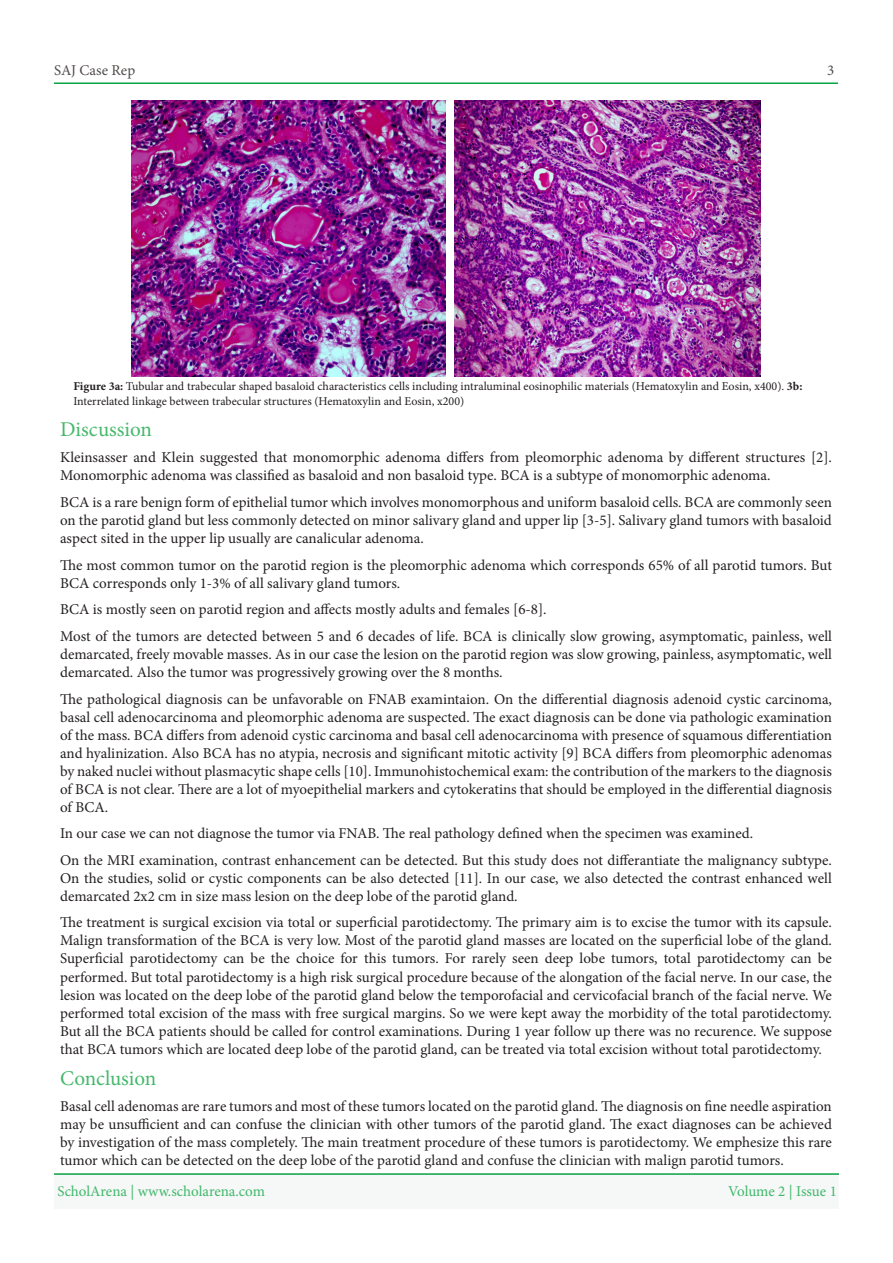
<style>
.page{position:relative;width:893px;height:1263px;background:#fff}
.page>*{position:absolute;margin:0;border:0;box-sizing:border-box;transform-origin:0 0}
.t1{font:21px "Minion Pro";letter-spacing:-.005em;color:#45b86b}
.t2{font:15px/18px "Minion Pro";color:#231f20;text-align:justify}
.t3{font:15px "Minion Pro";letter-spacing:-.005em;color:#40b86b}
.t4{font:15px "Minion Pro";color:#524c4c}
.t5{font:12px/14.4px "Minion Pro";color:#231f20}
.s1{font-weight:700}
</style>
<div class="page">
<img style="left:132px;top:100px;width:313px;height:276px">
<img style="left:455px;top:100px;width:305px;height:276px">
<hr style="left:54px;top:82px;width:784px;height:2px;background:#0aa345">
<div style="left:54px;top:1174px;width:785px;height:35px;background:#f6f7f7"></div>
<hr style="left:54px;top:1173px;width:785px;height:2px;background:#0aa345">
<p class="t4" style="left:54px;top:60px;width:83px">SAJ Case Rep</p>
<p class="t4" style="left:827px;top:60px;width:9px">3</p>
<p class="t5" style="left:73px;top:379px;width:730px"><span class="s1">Figure :a3</span> Tubular and trabecular shaped basaloid characteristics cells including intraluminal eosinophilic materials (Hematoxylin and Eosin x, 4 0 0 <span class="s1">:b3</span>. )<br>Interrelated linkage between trabecular structures (Hematoxylin and Eosin x, 200(</p>
<p class="t1" style="left:60px;top:415px;width:93px">Discussion</p>
<p class="t2" style="left:60px;top:449px;width:773px">Kleinsasser and Klein suggested that monomorphic adenoma differs from pleomorphic adenoma by different structures . [2]<br>Monomorphic adenoma was classified as basaloid and non basaloid type. BCA is a subtype of monomorphic adenoma.</p>
<p class="t2" style="left:60px;top:493px;width:773px">BCA is a rare benign form of epithelial tumor which involves monomorphous and uniform basaloid cells. BCA are commonly seen on the parotid gland but less commonly detected on minor salivary gland and upper lip [3-5 .] Salivary gland tumors with basaloid aspect sited in the upper lip usually are canalicular adenoma.</p>
<p class="t2" style="left:60px;top:556px;width:773px">The most common tumor on the parotid region is the pleomorphic adenoma which corresponds 65% of all parotid tumors. But<br>BCA corresponds only 1-3% of all salivary gland tumors.</p>
<p class="t2" style="left:60px;top:600px;width:488px">BCA is mostly seen on parotid region and affects mostly adults and females ]6-8 .[</p>
<p class="t2" style="left:60px;top:627px;width:773px">Most of the tumors are detected between 5 and 6 decades of life. BCA is clinically slow growing, asymptomatic, painless, well demarcated, freely movable masses. As in our case the lesion on the parotid region was slow growing, painless, asymptomatic, well demarcated. Also the tumor was progressively growing over the 8 months.</p>
<p class="t2" style="left:60px;top:690px;width:773px">The pathological diagnosis can be unfavorable on FNAB examintaion. On the differential diagnosis adenoid cystic carcinoma, basal cell adenocarcinoma and pleomorphic adenoma are suspected. The exact diagnosis can be done via pathologic examination of the mass. BCA differs from adenoid cystic carcinoma and basal cell adenocarcinoma with presence of squamous differentiation and hyalinization. Also BCA has no atypia, necrosis and significant mitotic activity 9[ ] BCA differs from pleomorphic adenomas by naked nuclei without plasmacytic shape cells [10 .] Immunohistochemical exam: the contribution of the markers to the diagnosis of BCA is not clear. There are a lot of myoepithelial markers and cytokeratins that should be employed in the differential diagnosis of BCA.</p>
<p class="t2" style="left:60px;top:824px;width:694px">In our case we can not diagnose the tumor via FNAB. The real pathology defined when the specimen was examined.</p>
<p class="t2" style="left:60px;top:851px;width:773px">On the MRI examination, contrast enhancement can be detected. But this study does not differantiate the malignancy subtype.<br>On the studies, solid or cystic components can be also detected [11 .] In our case, we also detected the contrast enhanced well demarcated 2x2 cm in size mass lesion on the deep lobe of the parotid gland.</p>
<p class="t2" style="left:60px;top:914px;width:773px">The treatment is surgical excision via total or superficial parotidectomy. The primary aim is to excise the tumor with its capsule.<br>Malign transformation of the BCA is very low. Most of the parotid gland masses are located on the superficial lobe of the gland.<br>Superficial parotidectomy can be the choice for this tumors. For rarely seen deep lobe tumors, total parotidectomy can be performed. But total parotidectomy is a high risk surgical procedure because of the alongation of the facial nerve In. our case, the lesion was located on the deep lobe of the parotid gland below the temporofacial and cervicofacial branch of the facial nerve. We performed total excision of the mass with free surgical margins. So we were kept away the morbidity of the total parotidectomy.<br>But all the BCA patients should be called for control examinations. During 1 year follow up there was no recurence. We suppose that BCA tumors which are located deep lobe of the parotid gland, can be treated via total excision without total parotidectomy.</p>
<p class="t1" style="left:60px;top:1064px;width:98px">Conclusion</p>
<p class="t2" style="left:60px;top:1097px;width:773px">Basal cell adenomas are rare tumors and most of these tumors located on the parotid gland. The diagnosis on fine needle aspiration may be unsufficient and can confuse the clinician with other tumors of the parotid gland. The exact diagnoses can be achieved by investigation of the mass completely. The main treatment procedure of these tumors is parotidectomy. We emphesize this rare tumor which can be detected on the deep lobe of the parotid gland and confuse the clinician with malign parotid tumors.</p>
<p class="t3" style="left:57px;top:1181px;width:209px">ScholArena | www.scholarena.com</p>
<p class="t3" style="left:728px;top:1181px;width:110px">Volume 2 | Issue 1</p>
</div>
